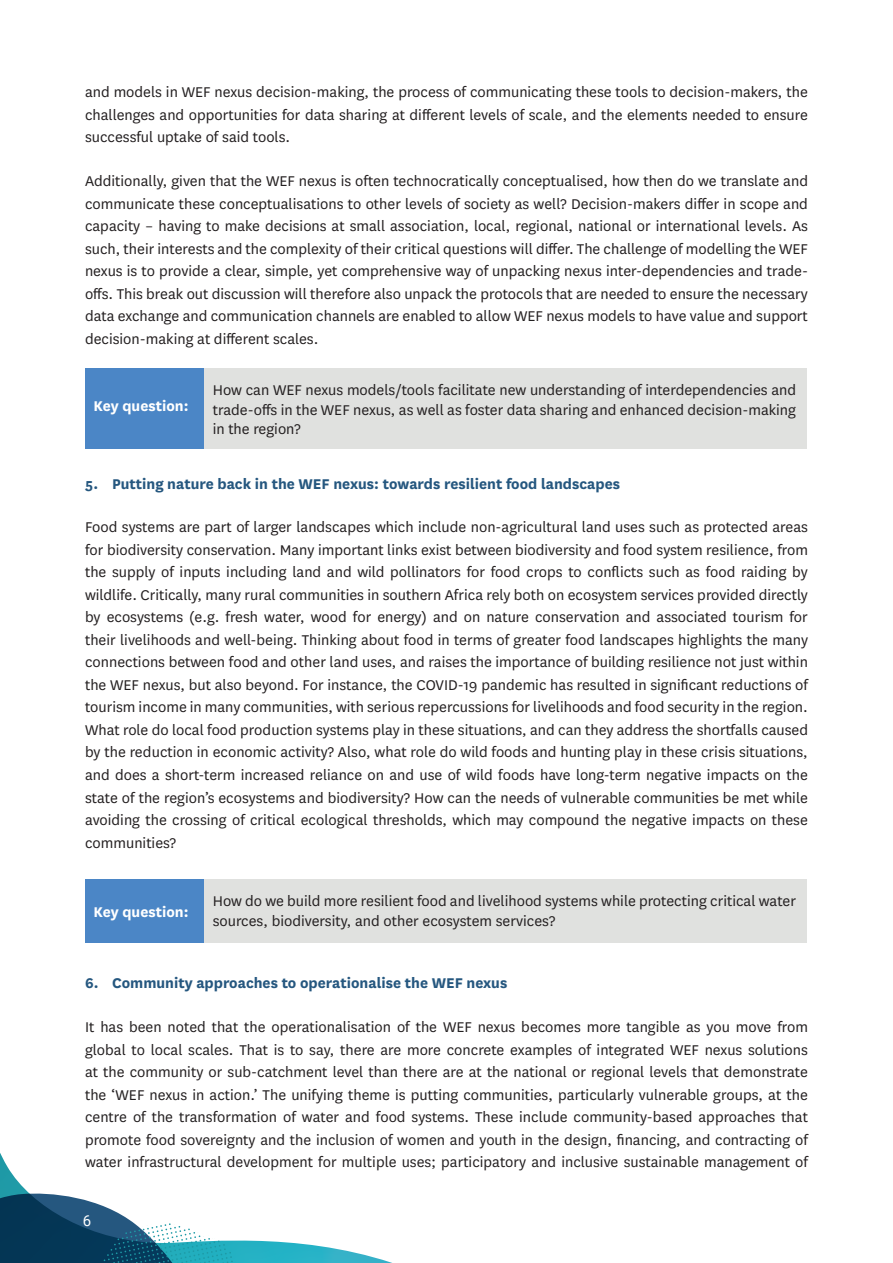
<style>
.page{position:relative;width:893px;height:1263px;background:#fff}
.page>*{position:absolute;margin:0;border:0;box-sizing:border-box;transform-origin:0 0}
.t1{font:16.5px/22.5px "National";color:#231f20;text-align:justify}
.t2{font:700 16.5px "National";color:#25577f}
.t3{font:700 16.5px "National";color:#fff}
.t4{font:15px "Roboto";color:#fff}
</style>
<div class="page">
<svg style="left:0;top:1153px;width:27px;height:38px"></svg>
<svg style="left:0;top:1191px;width:392px;height:72px"></svg>
<div style="left:85px;top:368px;width:721px;height:81px;background:#e0e1df"></div>
<div style="left:85px;top:879px;width:721px;height:64px;background:#e0e1df"></div>
<div style="left:85px;top:368px;width:118px;height:81px;background:#4b86c6"></div>
<div style="left:85px;top:879px;width:118px;height:64px;background:#4b86c6"></div>
<p class="t1" style="left:85px;top:80px;width:724px">and models in WEF nexus decision-making, the process of communicating these tools to decision-makers, the challenges and opportunities for data sharing at different levels of scale, and the elements needed to ensure successful uptake of said tools.</p>
<p class="t1" style="left:85px;top:169px;width:724px">Additionally, given that the WEF nexus is often technocratically conceptualised, how then do we translate and communicate these conceptualisations to other levels of society as well? Decision-makers differ in scope and capacity – having to make decisions at small association, local, regional, national or international levels. As such, their interests and the complexity of their critical questions will differ. The challenge of modelling the WEF nexus is to provide a clear, simple, yet comprehensive way of unpacking nexus inter-dependencies and trade&shy;offs. This break out discussion will therefore also unpack the protocols that are needed to ensure the necessary data exchange and communication channels are enabled to allow WEF nexus models to have value and support decision-making at different scales.</p>
<p class="t1" style="left:213px;top:379px;width:585px;line-height:19.8px">How can WEF nexus models/tools facilitate new understanding of interdependencies and trade-offs in the WEF nexus, as well as foster data sharing and enhanced decision-making in the region?</p>
<p class="t3" style="left:94px;top:394px;width:96px">Key question:</p>
<p class="t2" style="left:85px;top:472px;width:536px">5. Putting nature back in the WEF nexus: towards resilient food landscapes</p>
<p class="t1" style="left:85px;top:515px;width:724px">Food systems are part of larger landscapes which include non-agricultural land uses such as protected areas for biodiversity conservation. Many important links exist between biodiversity and food system resilience, from the supply of inputs including land and wild pollinators for food crops to conflicts such as food raiding by wildlife. Critically, many rural communities in southern Africa rely both on ecosystem services provided directly by ecosystems (e.g. fresh water, wood for energy) and on nature conservation and associated tourism for their livelihoods and well-being. Thinking about food in terms of greater food landscapes highlights the many connections between food and other land uses, and raises the importance of building resilience not just within the WEF nexus, but also beyond. For instance, the COVID-19 pandemic has resulted in significant reductions of tourism income in many communities, with serious repercussions for livelihoods and food security in the region.<br>What role do local food production systems play in these situations, and can they address the shortfalls caused by the reduction in economic activity? Also, what role do wild foods and hunting play in these crisis situations, and does a short-term increased reliance on and use of wild foods have long-term negative impacts on the state of the region’s ecosystems and biodiversity? How can the needs of vulnerable communities be met while avoiding the crossing of critical ecological thresholds, which may compound the negative impacts on these communities?</p>
<p class="t3" style="left:94px;top:900px;width:96px">Key question:</p>
<p class="t1" style="left:213px;top:890px;width:585px;line-height:19.8px">How do we build more resilient food and livelihood systems while protecting critical water sources, biodiversity, and other ecosystem services?</p>
<p class="t2" style="left:85px;top:972px;width:424px">6. Community approaches to operationalise the WEF nexus</p>
<p class="t1" style="left:85px;top:1015px;width:724px">It has been noted that the operationalisation of the WEF nexus becomes more tangible as you move from global to local scales. That is to say, there are more concrete examples of integrated WEF nexus solutions at the community or sub-catchment level than there are at the national or regional levels that demonstrate the ‘WEF nexus in action.’ The unifying theme is putting communities, particularly vulnerable groups, at the centre of the transformation of water and food systems. These include community-based approaches that promote food sovereignty and the inclusion of women and youth in the design, financing, and contracting of water infrastructural development for multiple uses; participatory and inclusive sustainable management of</p>
<p class="t4" style="left:83px;top:1210px;width:10px">6</p>
</div>
